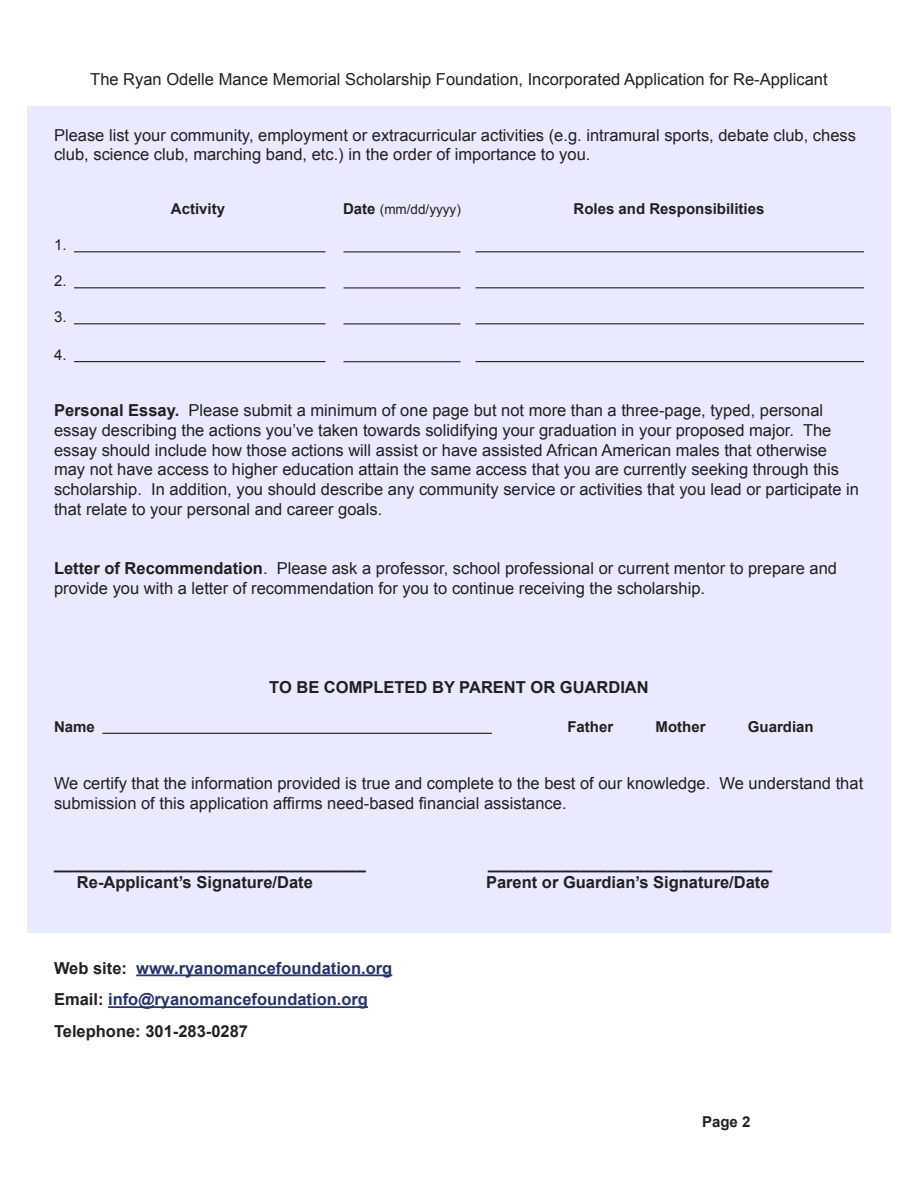
<style>
.page{position:relative;width:918px;height:1188px;background:#fff}
.page>*{position:absolute;margin:0;border:0;box-sizing:border-box;transform-origin:0 0}
.t1{font:16.5px/19.8px "Arial";color:#231f20}
.t2{font:700 16.5px "Arial";color:#231f20}
.t3{font:700 16.5px "Arial";color:#25346b}
.t4{font:700 15px "Arial";color:#231f20}
.t5{font:15px "Arial";color:#231f20}
.t6{font:13.5px "Arial";color:#231f20}
.s1{font-weight:700;font-size:15px}
.s2{font-weight:700}
.s3{color:#231f20}
</style>
<div class="page">
<div style="left:27px;top:106px;width:864px;height:826px;background:#e9e9ff"></div>
<hr style="left:74px;top:251px;width:251px;height:1px;background:#231f20">
<hr style="left:344px;top:251px;width:116px;height:1px;background:#231f20">
<hr style="left:476px;top:251px;width:388px;height:1px;background:#231f20">
<hr style="left:74px;top:287px;width:251px;height:1px;background:#231f20">
<hr style="left:344px;top:287px;width:116px;height:1px;background:#231f20">
<hr style="left:476px;top:287px;width:388px;height:1px;background:#231f20">
<hr style="left:74px;top:323px;width:251px;height:1px;background:#231f20">
<hr style="left:344px;top:323px;width:116px;height:1px;background:#231f20">
<hr style="left:476px;top:323px;width:388px;height:1px;background:#231f20">
<hr style="left:74px;top:361px;width:251px;height:1px;background:#231f20">
<hr style="left:344px;top:361px;width:116px;height:1px;background:#231f20">
<hr style="left:476px;top:361px;width:388px;height:1px;background:#231f20">
<hr style="left:102px;top:733px;width:390px;height:1px;background:#231f20">
<hr style="left:136px;top:975px;width:256px;height:1px;background:#25346b">
<hr style="left:108px;top:1006px;width:260px;height:2px;background:#25346b">
<p class="t1" style="left:90px;top:69px;width:739px">The Ryan Odelle Mance Memorial Scholarship Foundation, Incorporated Application for Re-Applicant</p>
<p class="t1" style="left:54px;top:125px;width:804px">Please list your community, employment or extracurricular activities (e.g. intramural sports, debate club, chess club, science club, marching band, etc.) in the order of importance to you.</p>
<p class="t4" style="left:171px;top:199px;width:56px">Activity</p>
<p class="t6" style="left:343px;top:201px;width:119px"><span class="s1">Date</span> (mm/dd/yyyy)</p>
<p class="t4" style="left:574px;top:199px;width:192px">Roles and Responsibilities</p>
<p class="t5" style="left:54px;top:235px;width:14px">1.</p>
<p class="t5" style="left:54px;top:271px;width:14px">2.</p>
<p class="t5" style="left:54px;top:307px;width:14px">3.</p>
<p class="t5" style="left:54px;top:345px;width:14px">4.</p>
<p class="t1" style="left:54px;top:400px;width:807px"><span class="s2">Personal Essay.</span> Please submit a minimum of one page but not more than a three-page, typed, personal essay describing the actions you’ve taken towards solidifying your graduation in your proposed major. The essay should include how those actions will assist or have assisted African American males that otherwise may not have access to higher education attain the same access that you are currently seeking through this scholarship. In addition, you should describe any community service or activities that you lead or participate in that relate to your personal and career goals.</p>
<p class="t1" style="left:54px;top:559px;width:785px"><span class="s2">Letter of Recommendation</span>. Please ask a professor, school professional or current mentor to prepare and provide you with a letter of recommendation for you to continue receiving the scholarship.</p>
<p class="t2" style="left:269px;top:676px;width:381px">TO BE COMPLETED BY PARENT OR GUARDIAN</p>
<p class="t4" style="left:54px;top:717px;width:42px">Name</p>
<p class="t4" style="left:567px;top:717px;width:47px">Father</p>
<p class="t4" style="left:656px;top:717px;width:51px">Mother</p>
<p class="t4" style="left:748px;top:717px;width:67px">Guardian</p>
<p class="t1" style="left:54px;top:774px;width:811px">We certify that the information provided is true and complete to the best of our knowledge. We understand that submission of this application affirms need-based financial assistance.</p>
<p class="t2" style="left:54px;top:852px;width:313px">__________________________________</p>
<p class="t2" style="left:488px;top:852px;width:286px">_______________________________</p>
<p class="t2" style="left:77px;top:872px;width:237px">Re-Applicant’s Signature/Date</p>
<p class="t2" style="left:486px;top:872px;width:285px">Parent or Guardian’s Signature/Date</p>
<p class="t3" style="left:54px;top:957px;width:340px"><span class="s3">Web site:</span> www.ryanomancefoundation.org</p>
<p class="t3" style="left:54px;top:989px;width:316px"><span class="s3">Email:</span> info@ryanomancefoundation.org</p>
<p class="t2" style="left:54px;top:1021px;width:196px">Telephone: 301-283-0287</p>
<p class="t4" style="left:702px;top:1112px;width:50px">Page 2</p>
</div>
